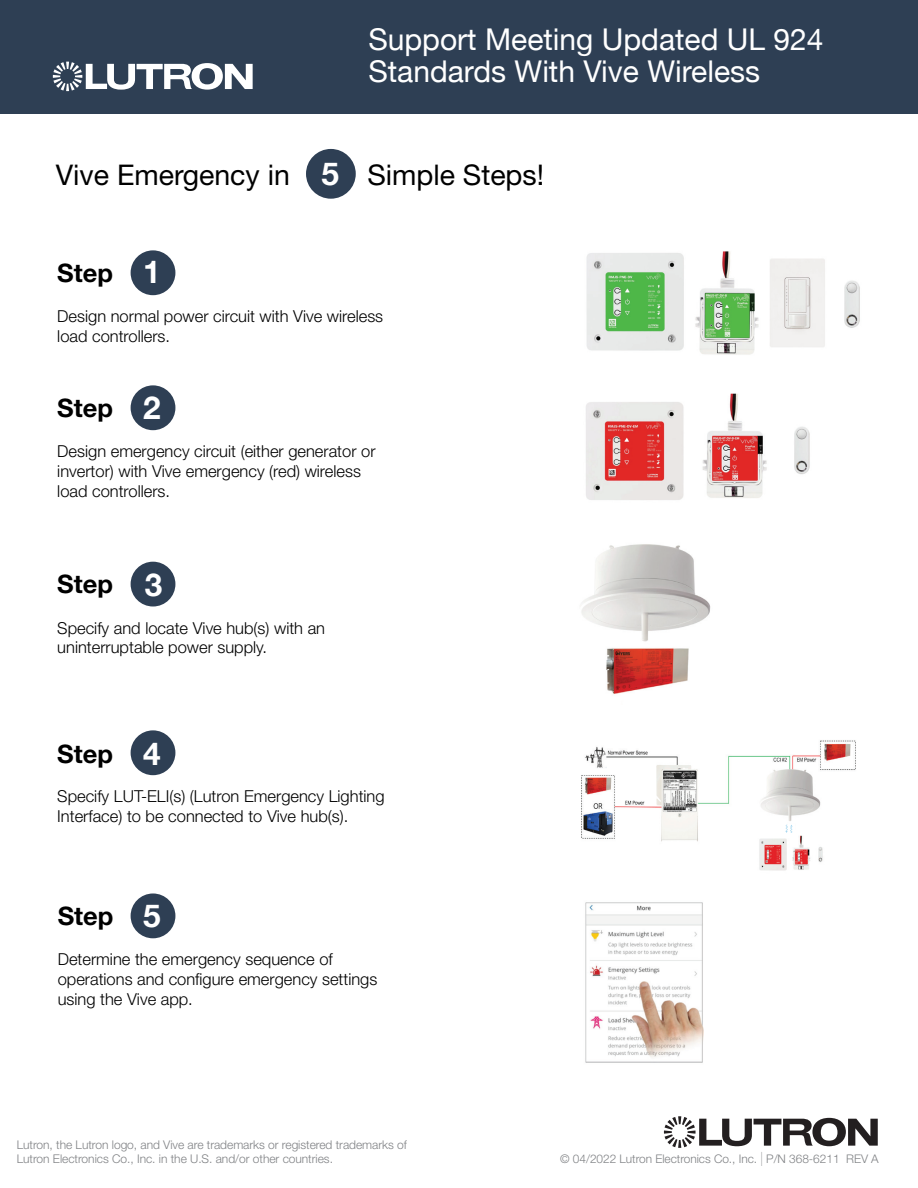
<style>
.page{position:relative;width:918px;height:1188px;background:#fff}
.page>*{position:absolute;margin:0;border:0;box-sizing:border-box;transform-origin:0 0}
.t1{font:700 31.5px "Helvetica Neue";color:#fff}
.t2{font:30px/31.5px "Helvetica Neue";color:#fff}
.t3{font:28.5px "Helvetica Neue LT Std";color:#000}
.t4{font:700 25.5px "Helvetica Neue LT Std";color:#000}
.t5{font:300 16.5px/19.8px "Helvetica Neue LT Std";color:#000}
.t6{font:300 12px/14.4px "Helvetica Neue LT Std";letter-spacing:-.005em;color:#808285}
.t7{font:300 11.85px "Helvetica Neue LT Std";letter-spacing:-.005em;color:#808285}
.s1{font-family:"Helvetica Neue";font-weight:700;font-size:31.5px;color:#fff}
.s2{font-weight:200;font-size:19.8px}
</style>
<div class="page">
<div style="left:306px;top:149px;width:50px;height:50px;background:#2e3f54;border-radius:50%"></div>
<div style="left:131px;top:250px;width:44px;height:45px;background:#2e3f54;border-radius:50%"></div>
<div style="left:131px;top:385px;width:44px;height:45px;background:#2e3f54;border-radius:50%"></div>
<div style="left:131px;top:730px;width:44px;height:45px;background:#2e3f54;border-radius:50%"></div>
<div style="left:131px;top:893px;width:44px;height:45px;background:#2e3f54;border-radius:50%"></div>
<div style="left:131px;top:562px;width:44px;height:45px;background:#2e3f54;border-radius:50%"></div>
<img style="left:586px;top:251px;width:274px;height:104px">
<img style="left:586px;top:393px;width:224px;height:107px">
<img style="left:581px;top:544px;width:130px;height:150px">
<img style="left:585px;top:902px;width:118px;height:161px">
<svg style="left:664px;top:1116px;width:214px;height:32px"></svg>
<div style="left:0;top:0;width:918px;height:114px;background:#2e3f54"></div>
<svg style="left:53px;top:62px;width:200px;height:29px"></svg>
<img style="left:581px;top:740px;width:275px;height:131px">
<div style="left:783px;top:824px;width:12px;height:10px;background:#fff"></div>
<svg style="left:785px;top:825px;width:8px;height:8px"></svg>
<h2 class="t2" style="left:368px;top:26px;width:457px">Support Meeting Updated UL 924<br>Standards With Vive Wireless</h2>
<h3 class="t3" style="left:56px;top:158px;width:490px">Vive Emergency in <span class="s1">5</span> Simple Steps!</h3>
<h3 class="t4" style="left:57px;top:257px;width:57px">Step</h3>
<h1 class="t1" style="left:143px;top:247px;width:19px">1</h1>
<p class="t5" style="left:57px;top:306px;width:327px">Design normal power circuit with Vive wireless load controllers.</p>
<h3 class="t4" style="left:57px;top:392px;width:57px">Step</h3>
<h1 class="t1" style="left:143px;top:383px;width:19px">2</h1>
<p class="t5" style="left:57px;top:441px;width:320px">Design emergency circuit (either generator or invertor) with Vive emergency (red) wireless load controllers.</p>
<h3 class="t4" style="left:57px;top:568px;width:57px">Step</h3>
<h1 class="t1" style="left:145px;top:560px;width:19px">3</h1>
<p class="t5" style="left:57px;top:617px;width:269px">Specify and locate Vive hub(s) with an uninterruptable power supply.</p>
<h3 class="t4" style="left:57px;top:738px;width:57px">Step</h3>
<h1 class="t1" style="left:143px;top:729px;width:19px">4</h1>
<p class="t5" style="left:57px;top:786px;width:329px">Specify LUT-ELI(s) (Lutron Emergency Lighting<br>Interface) to be connected to Vive hub(s).</p>
<h3 class="t4" style="left:58px;top:900px;width:57px">Step</h3>
<h1 class="t1" style="left:143px;top:891px;width:19px">5</h1>
<p class="t5" style="left:58px;top:949px;width:321px">Determine the emergency sequence of operations and configure emergency settings using the Vive app.</p>
<p class="t6" style="left:17px;top:1137px;width:392px">Lutron, the Lutron logo, and Vive are trademarks or registered trademarks of<br>Lutron Electronics Co., Inc. in the U.S. and/or other countries.</p>
<p class="t7" style="left:560px;top:1152px;width:320px">© 04/2022 Lutron Electronics Co., Inc. <span class="s2">I</span> P/N 368-6211 REV A</p>
</div>
